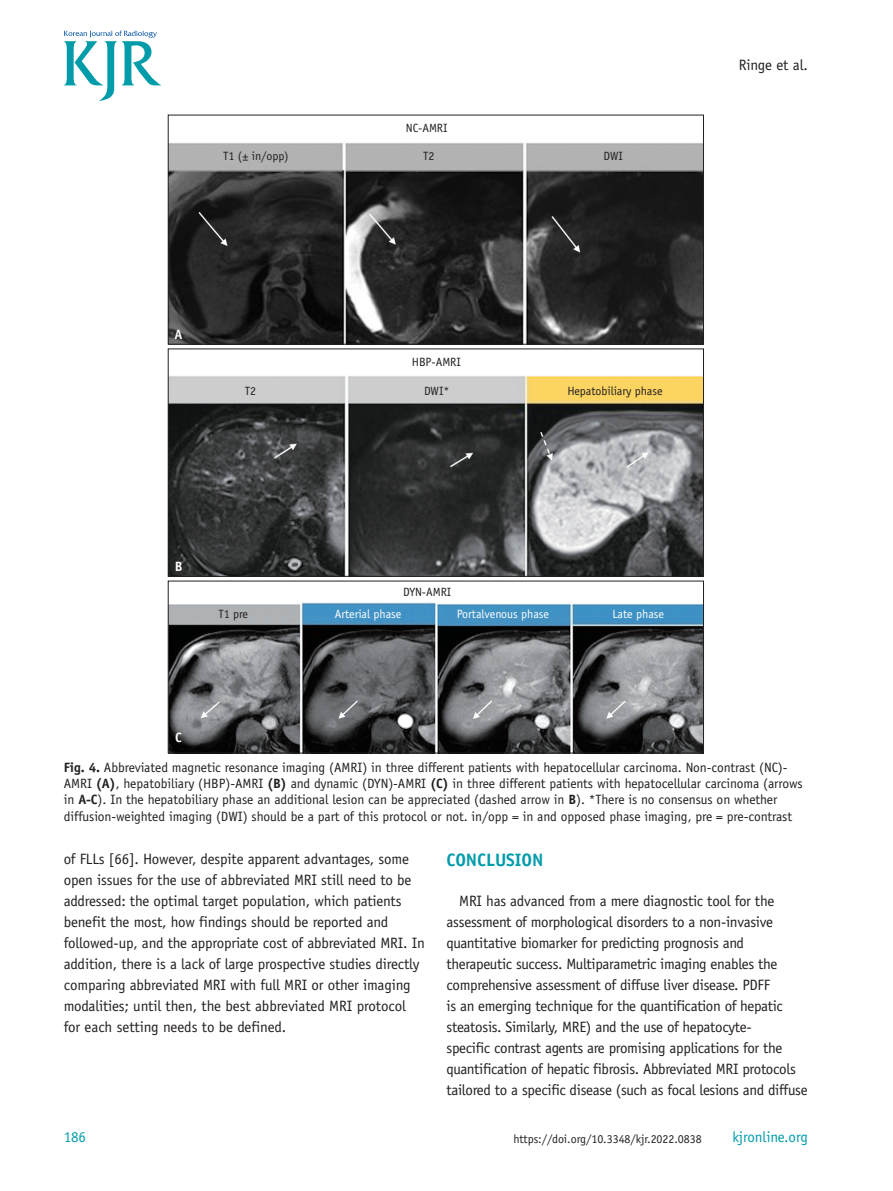
<style>
.page{position:relative;width:893px;height:1191px;background:#fff}
.page>*{position:absolute;margin:0;border:0;box-sizing:border-box;transform-origin:0 0}
.큰제목{font:700 18px "Officina Sans Std";letter-spacing:-.005em;color:#009caa}
.본문{font:15px/21px "Officina Sans Std";letter-spacing:-.02em;color:#231f20}
.t1{font:15px "Officina Sans Std";letter-spacing:-.005em;color:#009caa}
.그림제목{font:13.5px/16.2px "Officina Sans Std";letter-spacing:-.005em;color:#231f20}
.t2{font:700 13.5px "Officina Sans Std";color:#fff}
.t3{font:12px "Officina Sans Std";letter-spacing:-.005em;color:#231f20}
.t4{font:12px "Officina Sans Std";letter-spacing:-.005em;color:#fff}
.s1{font-weight:700}
</style>
<div class="page">
<svg style="left:64px;top:31px;width:97px;height:70px"></svg>
<img style="left:170px;top:143px;width:532px;height:199px">
<div style="left:168px;top:115px;width:536px;height:229px;border:1px solid #231f20"></div>
<img style="left:170px;top:376px;width:532px;height:198px">
<div style="left:168px;top:349px;width:536px;height:227px;border:1px solid #231f20"></div>
<img style="left:170px;top:601px;width:532px;height:150px">
<div style="left:168px;top:581px;width:536px;height:172px;border:1px solid #231f20"></div>
<p class="t3" style="left:223px;top:149px;width:67px">T1 (± in/opp)</p>
<p class="t3" style="left:406px;top:121px;width:43px">NC-AMRI</p>
<p class="t3" style="left:423px;top:149px;width:13px">T2</p>
<p class="t3" style="left:603px;top:149px;width:21px">DWI</p>
<p class="t2" style="left:175px;top:326px;width:10px">A</p>
<p class="t3" style="left:245px;top:384px;width:13px">T2</p>
<p class="t2" style="left:175px;top:558px;width:9px">B</p>
<p class="t3" style="left:218px;top:607px;width:31px">T1 pre</p>
<p class="t2" style="left:175px;top:729px;width:8px">C</p>
<p class="t3" style="left:412px;top:355px;width:51px">HBP-AMRI</p>
<p class="t3" style="left:424px;top:384px;width:27px">DWI*</p>
<p class="t3" style="left:567px;top:384px;width:97px">Hepatobiliary phase</p>
<p class="t3" style="left:403px;top:585px;width:50px">DYN-AMRI</p>
<p class="t4" style="left:335px;top:607px;width:68px">Arterial phase</p>
<p class="t4" style="left:457px;top:607px;width:94px">Portalvenous phase</p>
<p class="t4" style="left:612px;top:607px;width:53px">Late phase</p>
<p class="본문" style="left:739px;top:54px;width:71px">Ringe et al.</p>
<p class="그림제목" style="left:64px;top:759px;width:740px"><span class="s1">Fig. 4.</span> Abbreviated magnetic resonance imaging (AMRI) in three different patients with hepatocellular carcinoma. Non-contrast (NC)- AMRI <span class="s1">(A)</span>, hepatobiliary (HBP)-AMRI <span class="s1">(B)</span> and dynamic (DYN)-AMRI <span class="s1">(C)</span> in three different patients with hepatocellular carcinoma (arrows in <span class="s1">A-C</span>). In the hepatobiliary phase an additional lesion can be appreciated (dashed arrow in <span class="s1">B</span>). *There is no consensus on whether diffusion-weighted imaging (DWI) should be a part of this protocol or not. in/opp = in and opposed phase imaging, pre = pre-contrast</p>
<p class="본문" style="left:64px;top:848px;width:363px">of FLLs [66]. However, despite apparent advantages, some open issues for the use of abbreviated MRI still need to be addressed: the optimal target population, which patients benefit the most, how findings should be reported and followed-up, and the appropriate cost of abbreviated MRI. In addition, there is a lack of large prospective studies directly comparing abbreviated MRI with full MRI or other imaging modalities; until then, the best abbreviated MRI protocol for each setting needs to be defined.</p>
<p class="큰제목" style="left:446px;top:848px;width:98px">CONCLUSION</p>
<p class="본문" style="left:446px;top:890px;width:363px;text-indent:13px">MRI has advanced from a mere diagnostic tool for the assessment of morphological disorders to a non-invasive quantitative biomarker for predicting prognosis and therapeutic success. Multiparametric imaging enables the comprehensive assessment of diffuse liver disease. PDFF<br>is an emerging technique for the quantification of hepatic steatosis. Similarly, MRE) and the use of hepatocyte-<br>specific contrast agents are promising applications for the quantification of hepatic fibrosis. Abbreviated MRI protocols tailored to a specific disease (such as focal lesions and diffuse</p>
<p class="t1" style="left:64px;top:1128px;width:24px">186</p>
<p class="t3" style="left:513px;top:1132px;width:190px">https://doi.org/10.3348/kjr.2022.0838</p>
<p class="t1" style="left:732px;top:1128px;width:77px">kjronline.org</p>
</div>
